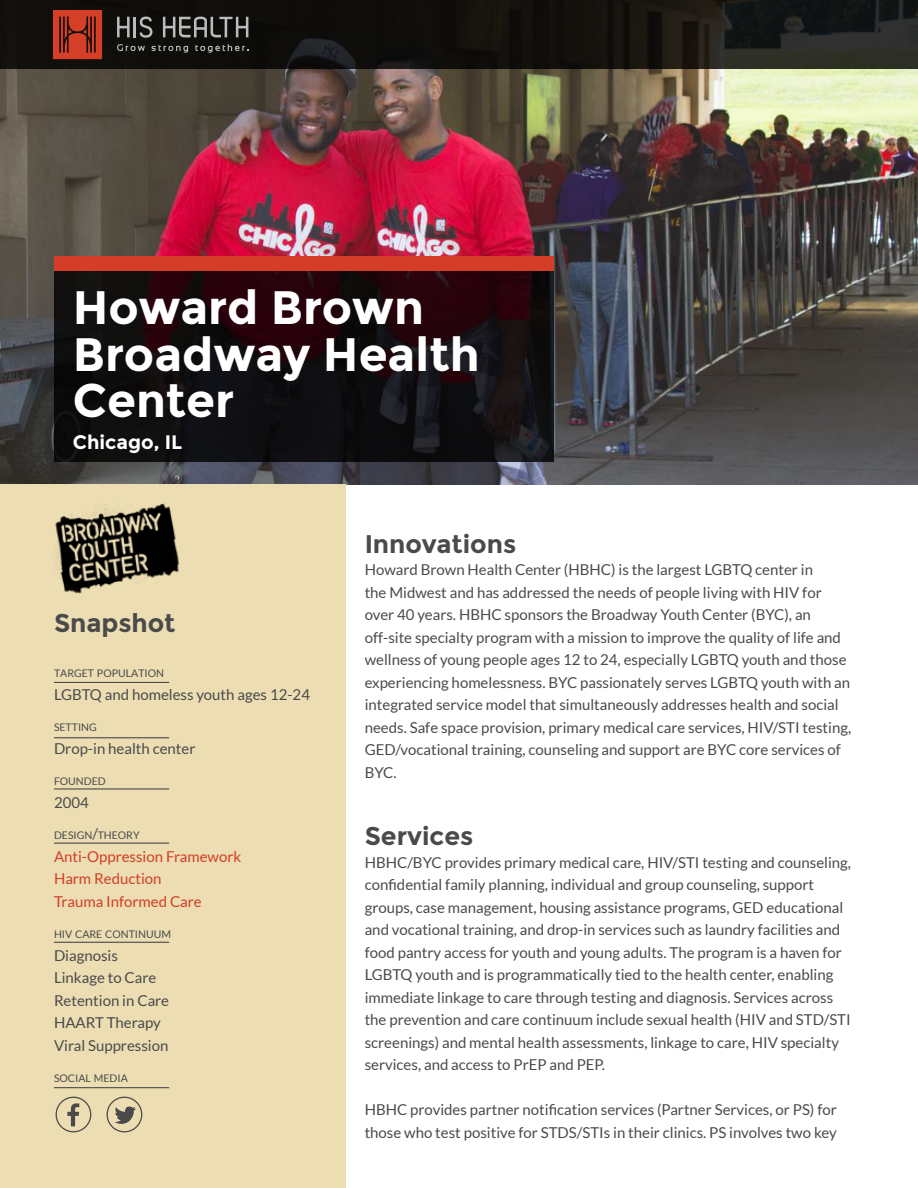
<style>
.page{position:relative;width:918px;height:1188px;background:#fff}
.page>*{position:absolute;margin:0;border:0;box-sizing:border-box;transform-origin:0 0}
.t1{font:700 46.8px/46.5px "Montserrat";color:#fff}
.t2{font:700 25.5px "Montserrat";color:#4a4a4b}
.t3{font:700 19.5px "Montserrat";color:#fff}
.t4{font:15px/22.5px "Lato";color:#4a4a4b}
.t5{font:15px/22.5px "Lato";color:#d43d27}
.t6{font:10.5px "Lato";color:#4a4a4b}
.s1{font-size:15px}
</style>
<div class="page">
<img style="left:0;top:68px;width:918px;height:416px">
<svg style="left:0;top:0;width:918px;height:68px;background:#161511"></svg>
<div style="left:0;top:484px;width:346px;height:704px;background:#ecddb3"></div>
<hr style="left:54px;top:682px;width:115px;height:1px;background:#4a4a4b">
<hr style="left:54px;top:737px;width:115px;height:1px;background:#4a4a4b">
<hr style="left:54px;top:788px;width:115px;height:2px;background:#4a4a4b">
<hr style="left:54px;top:843px;width:115px;height:1px;background:#4a4a4b">
<hr style="left:54px;top:942px;width:115px;height:1px;background:#4a4a4b">
<hr style="left:54px;top:1087px;width:115px;height:1px;background:#4a4a4b">
<svg style="left:53px;top:10px;width:49px;height:49px;background:#b23622"></svg>
<svg style="left:117px;top:44px;width:28px;height:7px"></svg>
<svg style="left:152px;top:45px;width:36px;height:8px"></svg>
<svg style="left:195px;top:44px;width:53px;height:9px"></svg>
<svg style="left:117px;top:17px;width:13px;height:20px"></svg>
<hr style="left:134px;top:17px;width:2px;height:20px;background:#bcbbbb">
<svg style="left:139px;top:16px;width:14px;height:22px"></svg>
<svg style="left:163px;top:16px;width:85px;height:21px;background:#4a4948"></svg>
<svg style="left:54px;top:271px;width:500px;height:191px;background:#150c0f"></svg>
<div style="left:54px;top:257px;width:500px;height:14px;background:#d43d27"></div>
<svg style="left:56px;top:1097px;width:35px;height:35px"></svg>
<svg style="left:107px;top:1097px;width:35px;height:35px"></svg>
<img style="left:55px;top:503px;width:124px;height:91px">
<h1 class="t1" style="left:73px;top:285px;width:409px">Howard Brown<br>Broadway Health<br>Center</h1>
<h3 class="t3" style="left:73px;top:431px;width:111px">Chicago, IL</h3>
<h2 class="t2" style="left:54px;top:608px;width:123px">Snapshot</h2>
<p class="t6" style="left:54px;top:667px;width:112px">TARGET POPULATION</p>
<p class="t4" style="left:54px;top:683px;width:258px">LGBTQ and homeless youth ages 12-24</p>
<p class="t6" style="left:54px;top:721px;width:44px">SETTING</p>
<p class="t4" style="left:54px;top:737px;width:143px">Drop-in health center</p>
<p class="t6" style="left:54px;top:775px;width:53px">FOUNDED</p>
<p class="t4" style="left:54px;top:791px;width:36px">2004</p>
<p class="t6" style="left:54px;top:829px;width:87px">DESIGN<span class="s1">/</span>THEORY</p>
<p class="t5" style="left:54px;top:845px;width:189px">Anti-Oppression Framework<br>Harm Reduction<br>Trauma Informed Care</p>
<p class="t6" style="left:54px;top:928px;width:119px">HIV CARE CONTINUUM</p>
<p class="t4" style="left:54px;top:944px;width:117px">Diagnosis<br>Linkage to Care<br>Retention in Care<br>HAART Therapy<br>Viral Suppression</p>
<p class="t6" style="left:54px;top:1072px;width:75px">SOCIAL MEDIA</p>
<h2 class="t2" style="left:365px;top:529px;width:153px">Innovations</h2>
<p class="t4" style="left:365px;top:559px;width:488px">Howard Brown Health Center (HBHC) is the largest LGBTQ center in<br>the Midwest and has addressed the needs of people living with HIV for over 40 years. HBHC sponsors the Broadway Youth Center (BYC), an off-site specialty program with a mission to improve the quality of life and wellness of young people ages 12 to 24, especially LGBTQ youth and those experiencing homelessness. BYC passionately serves LGBTQ youth with an integrated service model that simultaneously addresses health and social needs. Safe space provision, primary medical care services, HIV/STI testing, GED/vocational training, counseling and support are BYC core services of BYC.</p>
<h2 class="t2" style="left:365px;top:821px;width:110px">Services</h2>
<p class="t4" style="left:365px;top:851px;width:488px">HBHC/BYC provides primary medical care, HIV/STI testing and counseling, confidential family planning, individual and group counseling, support groups, case management, housing assistance programs, GED educational and vocational training, and drop-in services such as laundry facilities and food pantry access for youth and young adults. The program is a haven for LGBTQ youth and is programmatically tied to the health center, enabling immediate linkage to care through testing and diagnosis. Services across the prevention and care continuum include sexual health (HIV and STD/STI screenings) and mental health assessments, linkage to care, HIV specialty services, and access to PrEP and PEP.</p>
<p class="t4" style="left:365px;top:1099px;width:474px">HBHC provides partner notification services (Partner Services, or PS) for those who test positive for STDS/STIs in their clinics. PS involves two key</p>
</div>
